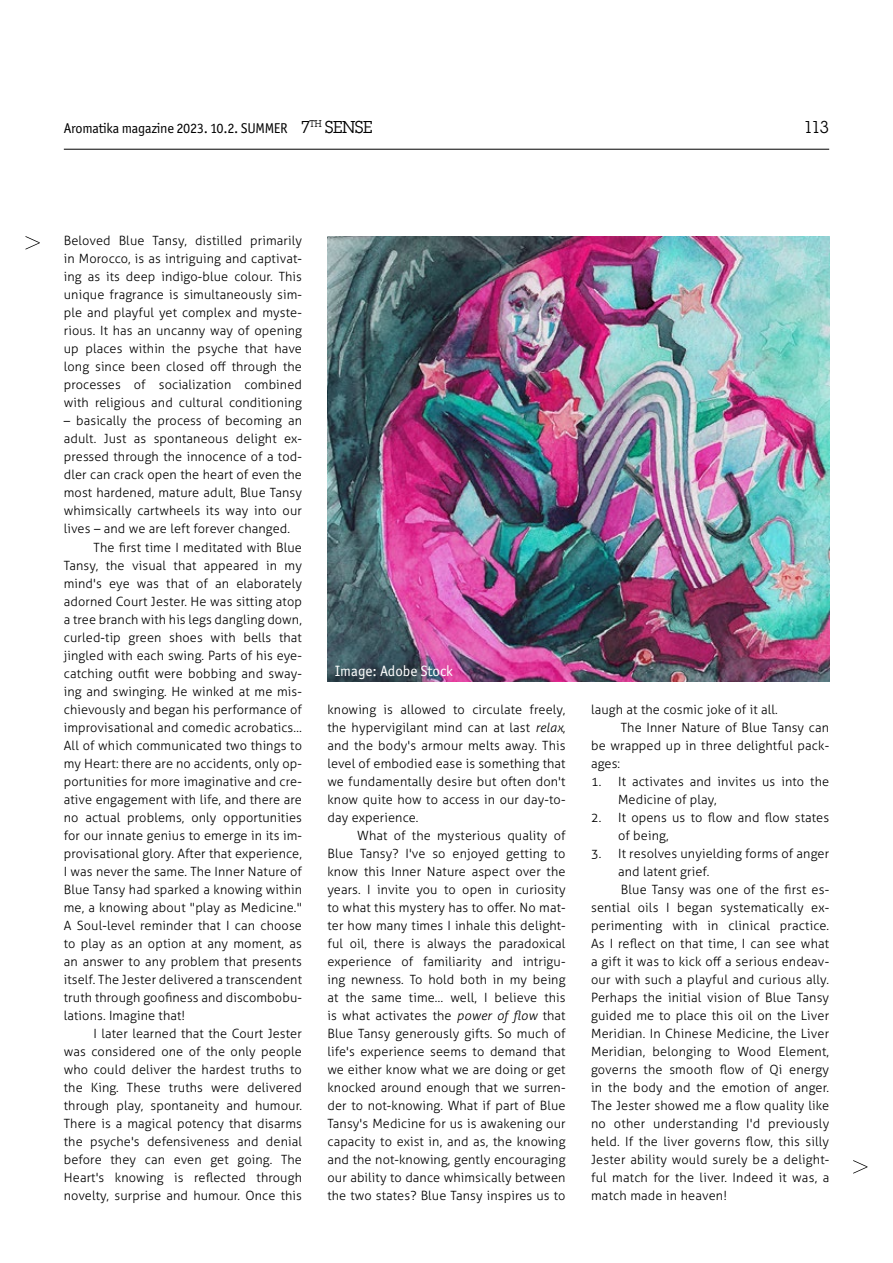
<style>
.page{position:relative;width:893px;height:1263px;background:#fff}
.page>*{position:absolute;margin:0;border:0;box-sizing:border-box;transform-origin:0 0}
.t1{font:18px "Lubalin Gra Itc TCE";letter-spacing:-.05em;color:#000}
.t2{font:15px "Officina San Itc TCE";color:#fff}
.t3{font:14.25px "Officina San Itc TCE";letter-spacing:-.02em;color:#000}
.t4{font:300 12.75px/18px "Aller";letter-spacing:.01em;color:#000;text-align:justify}
.s1{font-family:"Lubalin Gra Itc TCE";font-size:18px}
.s2{font-style:italic}
</style>
<div class="page">
<hr style="left:64px;top:149px;width:765px;height:1px;background:#000">
<svg style="left:26px;top:236px;width:14px;height:14px"></svg>
<svg style="left:853px;top:1160px;width:14px;height:14px"></svg>
<img style="left:327px;top:236px;width:502px;height:446px">
<h1 class="t1" style="left:310px;top:117px;width:65px"><sup>TH</sup> SENSE</h1>
<p class="t3" style="left:64px;top:120px;width:248px">Aromatika magazine 2023. 10.2. SUMMER <span class="s1">7</span></p>
<h1 class="t1" style="left:803px;top:116px;width:27px">113</h1>
<p class="t4" style="left:64px;top:232px;width:240px">Beloved Blue Tansy, distilled primarily in Morocco, is as intriguing and captivat&shy;ing as its deep indigo-blue colour. This unique fragrance is simultaneously sim&shy;ple and playful yet complex and myste&shy;rious. It has an uncanny way of opening up places within the psyche that have long since been closed off through the processes of socialization combined with religious and cultural conditioning</p>
<p class="t4" style="left:64px;top:412px;width:240px">– basically the process of becoming an</p>
<p class="t4" style="left:64px;top:430px;width:240px">adult. Just as spontaneous delight ex-</p>
<p class="t4" style="left:64px;top:448px;width:240px">pressed through the innocence of a tod-</p>
<p class="t4" style="left:64px;top:466px;width:240px">dler can crack open the heart of even the</p>
<p class="t4" style="left:64px;top:484px;width:240px">most hardened, mature adult, Blue Tansy</p>
<p class="t4" style="left:64px;top:502px;width:240px">whimsically cartwheels its way into our</p>
<p class="t4" style="left:64px;top:520px;width:228px">lives – and we are left forever changed.</p>
<p class="t4" style="left:94px;top:538px;width:210px">The first time I meditated with Blue</p>
<p class="t4" style="left:64px;top:556px;width:240px">Tansy, the visual that appeared in my</p>
<p class="t4" style="left:64px;top:574px;width:240px">mind's eye was that of an elaborately</p>
<p class="t4" style="left:64px;top:592px;width:240px">adorned Court Jester. He was sitting atop</p>
<p class="t4" style="left:64px;top:610px;width:240px">a tree branch with his legs dangling down,</p>
<p class="t4" style="left:64px;top:628px;width:240px">curled-tip green shoes with bells that</p>
<p class="t4" style="left:64px;top:646px;width:240px">jingled with each swing. Parts of his eye-</p>
<p class="t4" style="left:64px;top:664px;width:240px">catching outfit were bobbing and sway-</p>
<p class="t4" style="left:64px;top:682px;width:240px">ing and swinging. He winked at me mis-</p>
<p class="t4" style="left:64px;top:700px;width:240px">chievously and began his performance of</p>
<p class="t4" style="left:64px;top:718px;width:240px">improvisational and comedic acrobatics…</p>
<p class="t4" style="left:64px;top:736px;width:240px">All of which communicated two things to</p>
<p class="t4" style="left:64px;top:754px;width:240px">my Heart: there are no accidents, only op-</p>
<p class="t4" style="left:64px;top:772px;width:240px">portunities for more imaginative and cre-</p>
<p class="t4" style="left:64px;top:790px;width:240px">ative engagement with life, and there are</p>
<p class="t4" style="left:64px;top:808px;width:240px">no actual problems, only opportunities</p>
<p class="t4" style="left:64px;top:826px;width:240px">for our innate genius to emerge in its im-</p>
<p class="t4" style="left:64px;top:844px;width:240px">provisational glory. After that experience,</p>
<p class="t4" style="left:64px;top:862px;width:240px">I was never the same. The Inner Nature of</p>
<p class="t4" style="left:64px;top:880px;width:240px">Blue Tansy had sparked a knowing within</p>
<p class="t4" style="left:64px;top:898px;width:240px">me, a knowing about "play as Medicine."</p>
<p class="t4" style="left:64px;top:916px;width:240px">A Soul-level reminder that I can choose</p>
<p class="t4" style="left:64px;top:934px;width:240px">to play as an option at any moment, as</p>
<p class="t4" style="left:64px;top:952px;width:240px">an answer to any problem that presents</p>
<p class="t4" style="left:64px;top:970px;width:240px">itself. The Jester delivered a transcendent</p>
<p class="t4" style="left:64px;top:988px;width:240px">truth through goofiness and discombobu-</p>
<p class="t4" style="left:64px;top:1006px;width:123px">lations. Imagine that!</p>
<p class="t4" style="left:94px;top:1024px;width:210px">I later learned that the Court Jester</p>
<p class="t4" style="left:64px;top:1042px;width:240px">was considered one of the only people</p>
<p class="t4" style="left:64px;top:1060px;width:240px">who could deliver the hardest truths to</p>
<p class="t4" style="left:64px;top:1078px;width:240px">the King. These truths were delivered</p>
<p class="t4" style="left:64px;top:1096px;width:240px">through play, spontaneity and humour.</p>
<p class="t4" style="left:64px;top:1114px;width:240px">There is a magical potency that disarms</p>
<p class="t4" style="left:64px;top:1132px;width:240px">the psyche's defensiveness and denial</p>
<p class="t4" style="left:64px;top:1150px;width:240px">before they can even get going. The</p>
<p class="t4" style="left:64px;top:1168px;width:240px">Heart's knowing is reflected through</p>
<p class="t4" style="left:64px;top:1186px;width:240px">novelty, surprise and humour. Once this</p>
<p class="t2" style="left:335px;top:662px;width:119px">Image: Adobe Stock</p>
<p class="t4" style="left:327px;top:700px;width:240px">knowing is allowed to circulate freely, the hypervigilant mind can at last <span class="s2">relax</span>, and the body's armour melts away. This level of embodied ease is something that we fundamentally desire but often don't know quite how to access in our day-to&shy;day experience.</p>
<p class="t4" style="left:327px;top:826px;width:240px;text-indent:30px">What of the mysterious quality of Blue Tansy? I've so enjoyed getting to know this Inner Nature aspect over the years. I invite you to open in curiosity to what this mystery has to offer. No mat&shy;ter how many times I inhale this delight&shy;ful oil, there is always the paradoxical experience of familiarity and intrigu&shy;ing newness. To hold both in my being at the same time… well, I believe this is what activates the <span class="s2">power of flow</span> that Blue Tansy generously gifts. So much of life's experience seems to demand that we either know what we are doing or get knocked around enough that we surren&shy;der to not-knowing. What if part of Blue Tansy's Medicine for us is awakening our capacity to exist in, and as, the knowing and the not-knowing, gently encouraging our ability to dance whimsically between the two states? Blue Tansy inspires us to</p>
<p class="t4" style="left:591px;top:700px;width:188px">laugh at the cosmic joke of it all.</p>
<p class="t4" style="left:621px;top:718px;width:210px">The Inner Nature of Blue Tansy can</p>
<p class="t4" style="left:591px;top:736px;width:240px">be wrapped up in three delightful pack-</p>
<p class="t4" style="left:591px;top:754px;width:31px">ages:</p>
<p class="t4" style="left:618px;top:772px;width:213px;text-indent:-27px">1. It activates and invites us into the<br>Medicine of play,</p>
<p class="t4" style="left:618px;top:808px;width:213px;text-indent:-27px">2. It opens us to flow and flow states of being,</p>
<p class="t4" style="left:591px;top:844px;width:240px">3. It resolves unyielding forms of anger</p>
<p class="t4" style="left:618px;top:862px;width:93px">and latent grief.</p>
<p class="t4" style="left:621px;top:880px;width:210px">Blue Tansy was one of the first es-</p>
<p class="t4" style="left:591px;top:898px;width:240px">sential oils I began systematically ex-</p>
<p class="t4" style="left:591px;top:916px;width:240px">perimenting with in clinical practice.</p>
<p class="t4" style="left:591px;top:934px;width:240px">As I reflect on that time, I can see what</p>
<p class="t4" style="left:591px;top:952px;width:240px">a gift it was to kick off a serious endeav-</p>
<p class="t4" style="left:591px;top:970px;width:240px">our with such a playful and curious ally.</p>
<p class="t4" style="left:591px;top:988px;width:240px">Perhaps the initial vision of Blue Tansy</p>
<p class="t4" style="left:591px;top:1006px;width:240px">guided me to place this oil on the Liver</p>
<p class="t4" style="left:591px;top:1024px;width:240px">Meridian. In Chinese Medicine, the Liver</p>
<p class="t4" style="left:591px;top:1042px;width:240px">Meridian, belonging to Wood Element,</p>
<p class="t4" style="left:591px;top:1060px;width:240px">governs the smooth flow of Qi energy</p>
<p class="t4" style="left:591px;top:1078px;width:240px">in the body and the emotion of anger.</p>
<p class="t4" style="left:591px;top:1096px;width:240px">The Jester showed me a flow quality like</p>
<p class="t4" style="left:591px;top:1114px;width:240px">no other understanding I'd previously</p>
<p class="t4" style="left:591px;top:1132px;width:240px">held. If the liver governs flow, this silly</p>
<p class="t4" style="left:591px;top:1150px;width:240px">Jester ability would surely be a delight-</p>
<p class="t4" style="left:591px;top:1168px;width:240px">ful match for the liver. Indeed it was, a</p>
<p class="t4" style="left:591px;top:1186px;width:137px">match made in heaven!</p>
</div>
